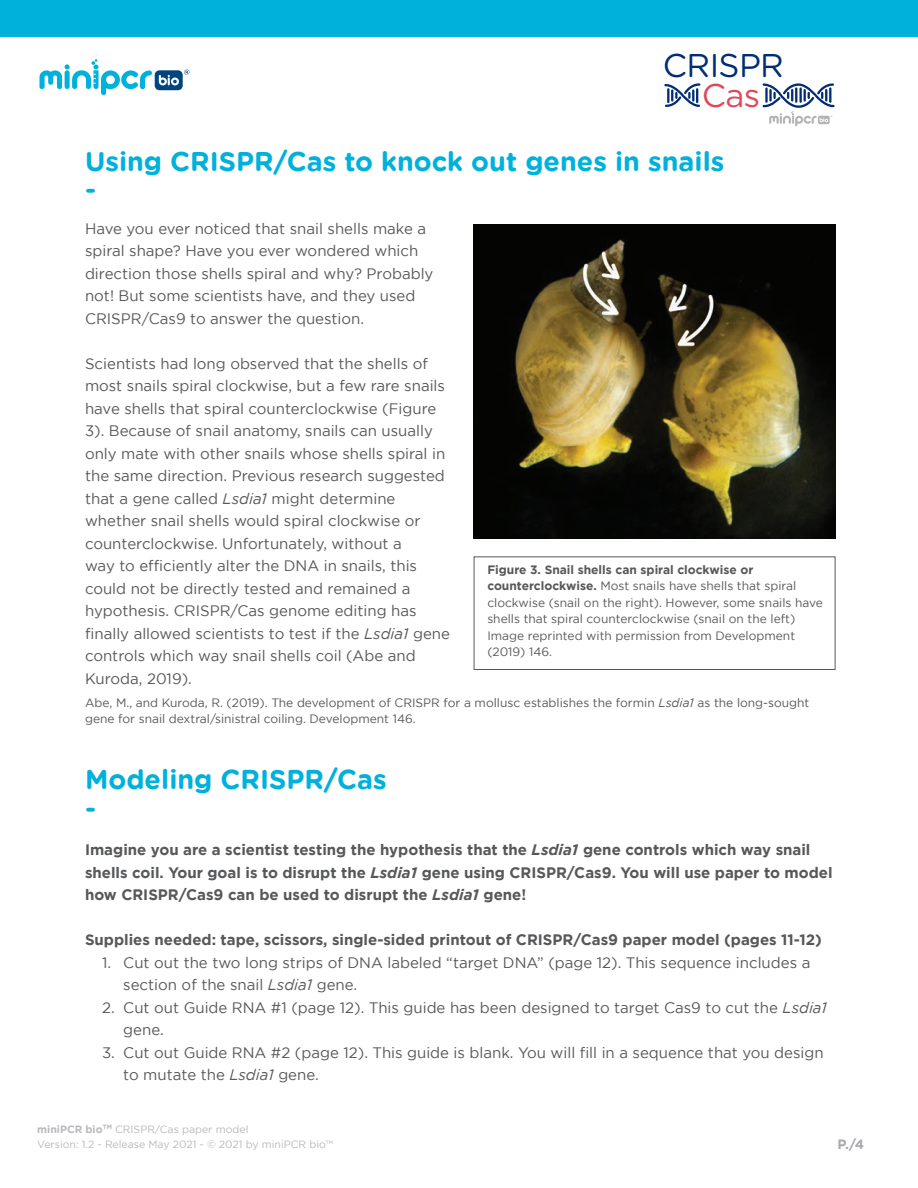
<style>
.page{position:relative;width:918px;height:1188px;background:#fff}
.page>*{position:absolute;margin:0;border:0;box-sizing:border-box;transform-origin:0 0}
.t1{font:32.85px "Gotham Rounded";letter-spacing:-.02em;color:#002d73}
.t2{font:32.85px "Gotham Rounded";color:#df485b}
.CONTENT_-_Regular_Te{font:700 27.3px "Gotham Rounded";color:#00b1dc}
.t3{font:700 27px "Gotham Rounded";color:#00b1dc}
.CONTENT_-_Regular_Te-2{font:15.15px/22.5px "AMP Gotham";color:#57585a}
.CONTENT_-_Regular_Te-3{font:700 15.15px/22.5px "AMP Gotham";color:#57585a}
.t4{font:700 13.5px "AMP Gotham";color:#a8a9ad}
.CONTENT_-_Regular_Te-4{font:12.15px/16.5px "AMP Gotham";color:#57585a}
.CONTENT_-_Regular_Te-5{font:700 12.15px "AMP Gotham";color:#57585a}
.t5{font:10.5px/15.1px "AMP Gotham";color:#b8b9bc}
.s1{font-family:"Gotham";font-style:italic}
.s2{font-weight:700}
</style>
<div class="page">
<div style="left:0;top:0;width:918px;height:36px;background:#00b1dc"></div>
<svg style="left:39px;top:59px;width:150px;height:36px"></svg>
<svg style="left:664px;top:83px;width:37px;height:24px"></svg>
<svg style="left:762px;top:83px;width:73px;height:43px"></svg>
<img style="left:474px;top:225px;width:361px;height:313px">
<div style="left:474px;top:557px;width:361px;height:113px;border:1px solid #57585a"></div>
<h1 class="t1" style="left:663px;top:43px;width:123px">CRISPR</h1>
<h1 class="t2" style="left:702px;top:73px;width:60px">Cas</h1>
<p class="t3" style="left:85px;top:141px;width:641px">Using CRISPR/Cas to knock out genes in snails</p>
<p class="t3" style="left:85px;top:170px;width:13px">-</p>
<p class="CONTENT_-_Regular_Te-2" style="left:85px;top:217px;width:350px">Have you ever noticed that snail shells make a spiral shape? Have you ever wondered which direction those shells spiral and why? Probably not! But some scientists have, and they used CRISPR/Cas9 to answer the question.</p>
<p class="CONTENT_-_Regular_Te-2" style="left:85px;top:352px;width:367px">Scientists had long observed that the shells of most snails spiral clockwise, but a few rare snails have shells that spiral counterclockwise (Figure 3). Because of snail anatomy, snails can usually only mate with other snails whose shells spiral in the same direction. Previous research suggested that a gene called <span class="s1">Lsdia1</span> might determine whether snail shells would spiral clockwise or counterclockwise. Unfortunately, without a<br>way to efficiently alter the DNA in snails, this could not be directly tested and remained a hypothesis. CRISPR/Cas genome editing has finally allowed scientists to test if the <span class="s1">Lsdia1</span> gene controls which way snail shells coil (Abe and Kuroda, 2019).</p>
<p class="CONTENT_-_Regular_Te-4" style="left:85px;top:694px;width:726px">Abe, M., and Kuroda, R. (2019). The development of CRISPR for a mollusc establishes the formin <span class="s1">Lsdia1</span> as the long-sought gene for snail dextral/sinistral coiling. Development 146.</p>
<p class="CONTENT_-_Regular_Te-5" style="left:487px;top:561px;width:268px">Figure 3. Snail shells can spiral clockwise or</p>
<p class="CONTENT_-_Regular_Te-4" style="left:487px;top:578px;width:337px"><span class="s2">counterclockwise.</span> Most snails have shells that spiral clockwise (snail on the right). However, some snails have shells that spiral counterclockwise (snail on the left)<br>Image reprinted with permission from Development (2019) 146.</p>
<p class="CONTENT_-_Regular_Te" style="left:85px;top:760px;width:303px">Modeling CRISPR/Cas</p>
<p class="CONTENT_-_Regular_Te" style="left:85px;top:788px;width:13px">-</p>
<p class="CONTENT_-_Regular_Te-3" style="left:85px;top:839px;width:749px">Imagine you are a scientist testing the hypothesis that the <span class="s1">Lsdia1</span> gene controls which way snail shells coil. Your goal is to disrupt the <span class="s1">Lsdia1</span> gene using CRISPR/Cas9. You will use paper to model how CRISPR/Cas9 can be used to disrupt the <span class="s1">Lsdia1</span> gene!</p>
<p class="CONTENT_-_Regular_Te-3" style="left:85px;top:929px;width:738px">Supplies needed: tape, scissors, single-sided printout of CRISPR/Cas9 paper model (pages 11-12)</p>
<p class="CONTENT_-_Regular_Te-2" style="left:123px;top:952px;width:689px;text-indent:-21px">1. Cut out the two long strips of DNA labeled “target DNA” (page 12). This sequence includes a section of the snail <span class="s1">Lsdia1</span> gene.</p>
<p class="CONTENT_-_Regular_Te-2" style="left:123px;top:997px;width:705px;text-indent:-21px">2. Cut out Guide RNA #1 (page 12). This guide has been designed to target Cas9 to cut the <span class="s1">Lsdia1 </span>gene.</p>
<p class="CONTENT_-_Regular_Te-2" style="left:123px;top:1042px;width:702px;text-indent:-21px">3. Cut out Guide RNA #2 (page 12). This guide is blank. You will fill in a sequence that you design to mutate the <span class="s1">Lsdia1</span> gene.</p>
<p class="t5" style="left:37px;top:1122px;width:297px"><span class="s2">miniPCR bio</span><sup>TM</sup> CRISPR/Cas paper model<br>Version: 1.2 - Release May 2021 - © 2021 by miniPCR bio™</p>
<p class="t4" style="left:838px;top:1136px;width:28px">P./4</p>
</div>
